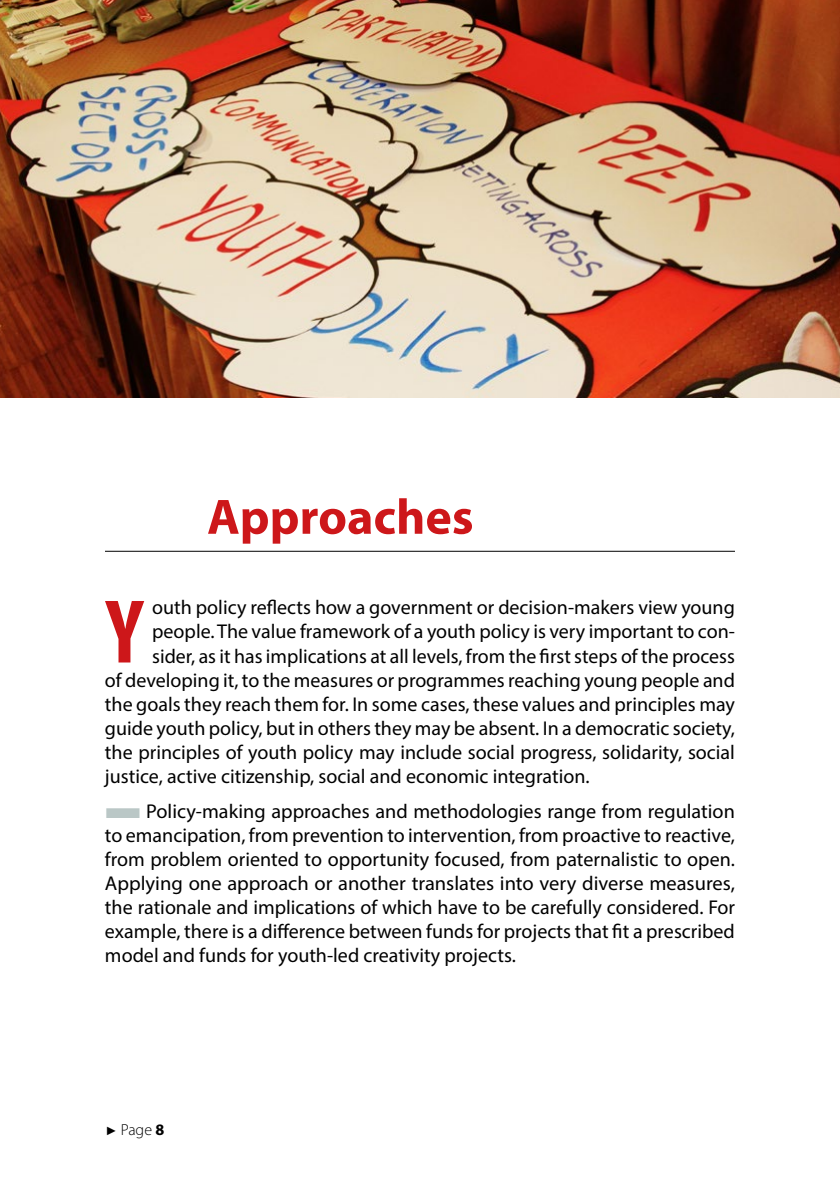
<style>
.page{position:relative;width:840px;height:1191px;background:#fff}
.page>*{position:absolute;margin:0;border:0;box-sizing:border-box;transform-origin:0 0}
.t1{font:700 condensed 91.2px "Myriad Pro";color:#cd171a}
.t2{font:700 50px "Myriad Pro";color:#cd171a}
.t3{font:20px/24px "Myriad Pro";color:#000;text-align:justify}
.t4{font:300 16px "Myriad Pro";color:#000}
.s1{color:#bac7c6}
.s2{font-family:"Arial";font-weight:400;font-size:12px}
.s3{font-weight:700}
</style>
<div class="page">
<hr style="left:105px;top:551px;width:629px;height:1px;background:#000">
<img style="left:0;top:0;width:839px;height:397px">
<h2 class="t2" style="left:207px;top:484px;width:268px">Approaches</h2>
<h1 class="t1" style="left:106px;top:575px;width:38px">Y</h1>
<p class="t3" style="left:152px;top:595px;width:584px">outh policy reflects how a government or decision-makers view young</p>
<p class="t3" style="left:152px;top:619px;width:584px">people. The value framework of a youth policy is very important to con-</p>
<p class="t3" style="left:152px;top:643px;width:584px">sider, as it has implications at all levels, from the first steps of the process</p>
<p class="t3" style="left:105px;top:667px;width:631px">of developing it, to the measures or programmes reaching young people and</p>
<p class="t3" style="left:105px;top:691px;width:631px">the goals they reach them for. In some cases, these values and principles may</p>
<p class="t3" style="left:105px;top:715px;width:631px">guide youth policy, but in others they may be absent. In a democratic society,</p>
<p class="t3" style="left:105px;top:739px;width:631px">the principles of youth policy may include social progress, solidarity, social</p>
<p class="t3" style="left:105px;top:763px;width:486px">justice, active citizenship, social and economic integration.</p>
<p class="t3" style="left:105px;top:799px;width:631px"><span class="s1">■</span>Policy-making approaches and methodologies range from regulation to emancipation, from prevention to intervention, from proactive to reactive, from problem oriented to opportunity focused, from paternalistic to open.<br>Applying one approach or another translates into very diverse measures, the rationale and implications of which have to be carefully considered. For example, there is a difference between funds for projects that fit a prescribed model and funds for youth-led creativity projects.</p>
<p class="t4" style="left:105px;top:1120px;width:60px"><span class="s2">►</span> Page <span class="s3">8</span></p>
</div>
